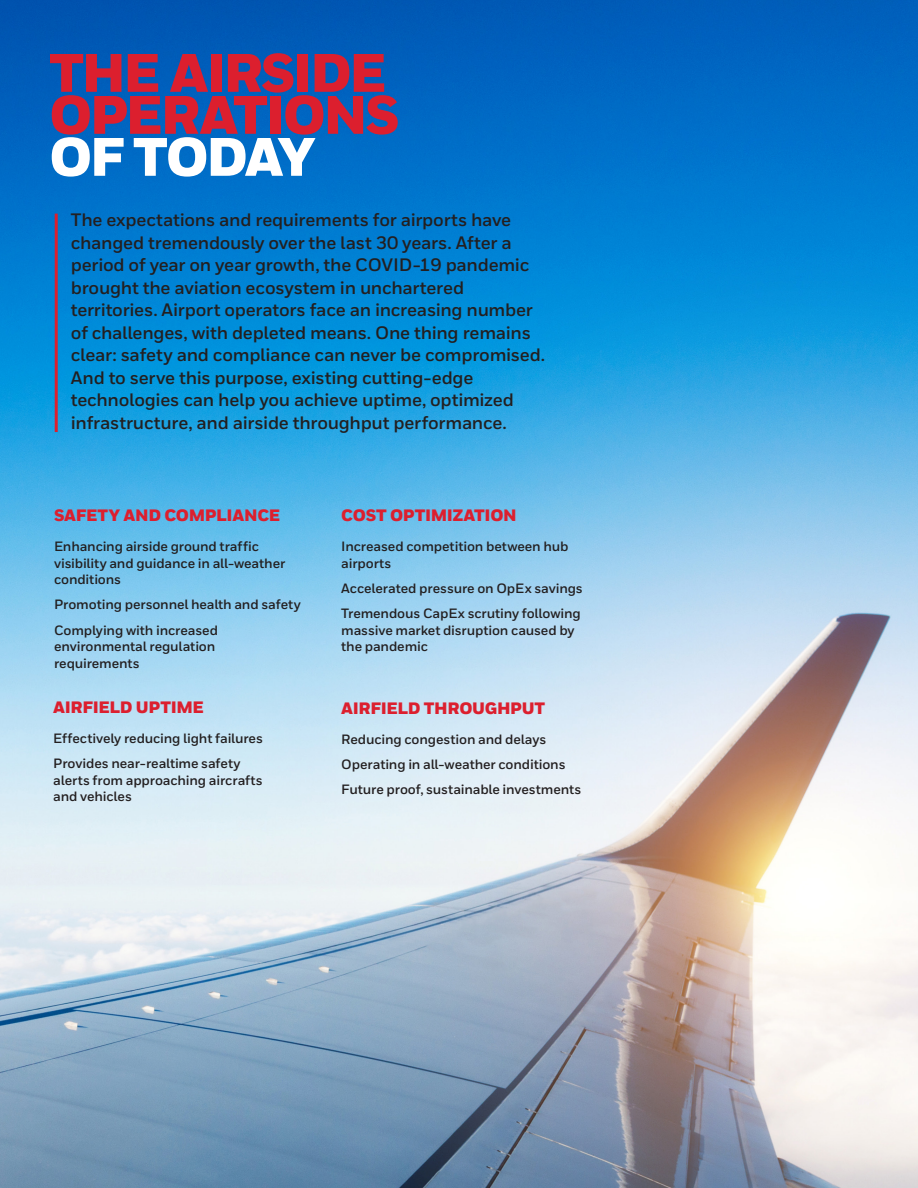
<style>
.page{position:relative;width:918px;height:1188px;background:#fff}
.page>*{position:absolute;margin:0;border:0;box-sizing:border-box;transform-origin:0 0}
.Title_40_30__the_res{font:900 54px/42px "Honeywell Sans";letter-spacing:-.045em;color:#dc1f2e}
.Title_40_30__the_res-2{font:900 54px "Honeywell Sans";letter-spacing:-.045em;color:#fff}
.Intro_Body{font:700 18px/22.5px "Honeywell Sans";letter-spacing:-.015em;color:#231f20}
._08_Inside__Intro_Te{font:900 16.5px "Honeywell Sans";letter-spacing:-.02em;color:#dc1f2e}
._08_Inside__Intro_Te-2{font:700 13.5px/16.5px "Honeywell Sans";letter-spacing:-.01em;color:#231f20}
</style>
<div class="page">
<img style="left:0;top:0;width:918px;height:1188px">
<hr style="left:55px;top:214px;width:3px;height:218px;background:#dc1f2e">
<p class="Title_40_30__the_res" style="left:49px;top:54px;width:352px">THE AIRSIDE<br>OPERATIONS</p>
<p class="Title_40_30__the_res-2" style="left:49px;top:124px;width:268px">OF TODAY</p>
<p class="Intro_Body" style="left:71px;top:209px;width:476px">The expectations and requirements for airports have changed tremendously over the last 30 years. After a period of year on year growth, the COVID-19 pandemic brought the aviation ecosystem in unchartered territories. Airport operators face an increasing number of challenges, with depleted means. One thing remains clear: safety and compliance can never be compromised.<br>And to serve this purpose, existing cutting-edge technologies can help you achieve uptime, optimized infrastructure, and airside throughput performance.</p>
<p class="_08_Inside__Intro_Te" style="left:54px;top:505px;width:228px">SAFETY AND COMPLIANCE</p>
<p class="_08_Inside__Intro_Te-2" style="left:54px;top:539px;width:233px">Enhancing airside ground traffic visibility and guidance in all-weather conditions</p>
<p class="_08_Inside__Intro_Te-2" style="left:54px;top:597px;width:248px">Promoting personnel health and safety</p>
<p class="_08_Inside__Intro_Te-2" style="left:54px;top:622px;width:166px">Complying with increased environmental regulation requirements</p>
<p class="_08_Inside__Intro_Te" style="left:53px;top:697px;width:152px">AIRFIELD UPTIME</p>
<p class="_08_Inside__Intro_Te-2" style="left:53px;top:731px;width:211px">Effectively reducing light failures</p>
<p class="_08_Inside__Intro_Te-2" style="left:53px;top:756px;width:211px">Provides near-realtime safety alerts from approaching aircrafts and vehicles</p>
<p class="_08_Inside__Intro_Te" style="left:341px;top:505px;width:177px">COST OPTIMIZATION</p>
<p class="_08_Inside__Intro_Te-2" style="left:341px;top:539px;width:229px">Increased competition between hub airports</p>
<p class="_08_Inside__Intro_Te-2" style="left:341px;top:580px;width:243px">Accelerated pressure on OpEx savings</p>
<p class="_08_Inside__Intro_Te-2" style="left:341px;top:606px;width:241px">Tremendous CapEx scrutiny following massive market disruption caused by the pandemic</p>
<p class="_08_Inside__Intro_Te" style="left:341px;top:698px;width:205px">AIRFIELD THROUGHPUT</p>
<p class="_08_Inside__Intro_Te-2" style="left:341px;top:731px;width:207px">Reducing congestion and delays</p>
<p class="_08_Inside__Intro_Te-2" style="left:341px;top:756px;width:226px">Operating in all-weather conditions</p>
<p class="_08_Inside__Intro_Te-2" style="left:341px;top:781px;width:242px">Future proof, sustainable investments</p>
</div>
